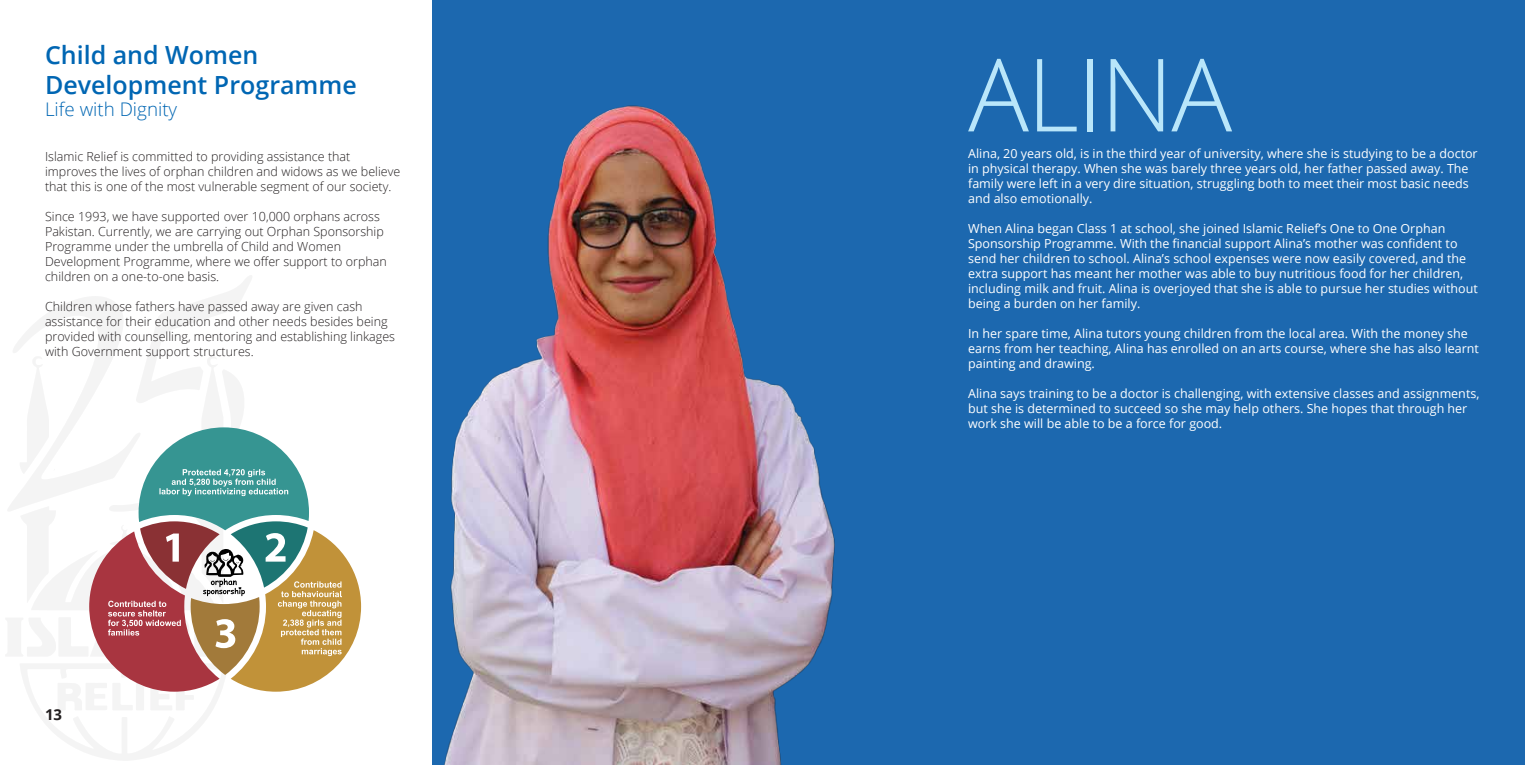
<style>
.page{position:relative;width:1525px;height:765px;background:#fff}
.page>*{position:absolute;margin:0;border:0;box-sizing:border-box;transform-origin:0 0}
.t1{font:300 101.25px "Open Sans";letter-spacing:-.02em;color:#b9e6fa}
.t2{font:600 25px/30px "Open Sans";color:#0066b3}
.t3{font:300 18.75px "Open Sans";color:#0066b3}
.t4{font:700 15px "Open Sans";color:#231f20}
.t5{font:12.5px/15px "Open Sans";color:#fff}
.t6{font:300 12.5px/15px "Open Sans";color:#231f20}
</style>
<div class="page">
<div style="left:432px;top:0;width:1092px;height:765px;background:#1c68af"></div>
<svg style="left:6px;top:296px;width:114px;height:464px"></svg>
<img style="left:120px;top:105px;width:715px;height:660px">
<h2 class="t2" style="left:45px;top:39px;width:313px">Child and Women<br>Development Programme</h2>
<h3 class="t3" style="left:45px;top:97px;width:134px">Life with Dignity</h3>
<p class="t6" style="left:45px;top:149px;width:357px">Islamic Relief is committed to providing assistance that improves the lives of orphan children and widows as we believe that this is one of the most vulnerable segment of our society.</p>
<p class="t6" style="left:45px;top:209px;width:343px">Since 1993, we have supported over 10,000 orphans across Pakistan. Currently, we are carrying out Orphan Sponsorship Programme under the umbrella of Child and Women Development Programme, where we offer support to orphan children on a one-to-one basis.</p>
<p class="t6" style="left:45px;top:299px;width:351px">Children whose fathers have passed away are given cash assistance for their education and other needs besides being provided with counselling, mentoring and establishing linkages with Government support structures.</p>
<p class="t4" style="left:45px;top:704px;width:19px">13</p>
<h1 class="t1" style="left:968px;top:25px;width:265px">ALINA</h1>
<p class="t5" style="left:968px;top:145px;width:511px">Alina, 20 years old, is in the third year of university, where she is studying to be a doctor in physical therapy. When she was barely three years old, her father passed away. The family were left in a very dire situation, struggling both to meet their most basic needs and also emotionally.</p>
<p class="t5" style="left:968px;top:220px;width:511px">When Alina began Class 1 at school, she joined Islamic Relief’s One to One Orphan Sponsorship Programme. With the financial support Alina’s mother was confident to send her children to school. Alina’s school expenses were now easily covered, and the extra support has meant her mother was able to buy nutritious food for her children, including milk and fruit. Alina is overjoyed that she is able to pursue her studies without being a burden on her family.</p>
<p class="t5" style="left:968px;top:325px;width:512px">In her spare time, Alina tutors young children from the local area. With the money she earns from her teaching, Alina has enrolled on an arts course, where she has also learnt painting and drawing.</p>
<p class="t5" style="left:968px;top:385px;width:513px">Alina says training to be a doctor is challenging, with extensive classes and assignments, but she is determined to succeed so she may help others. She hopes that through her work she will be able to be a force for good.</p>
</div>
